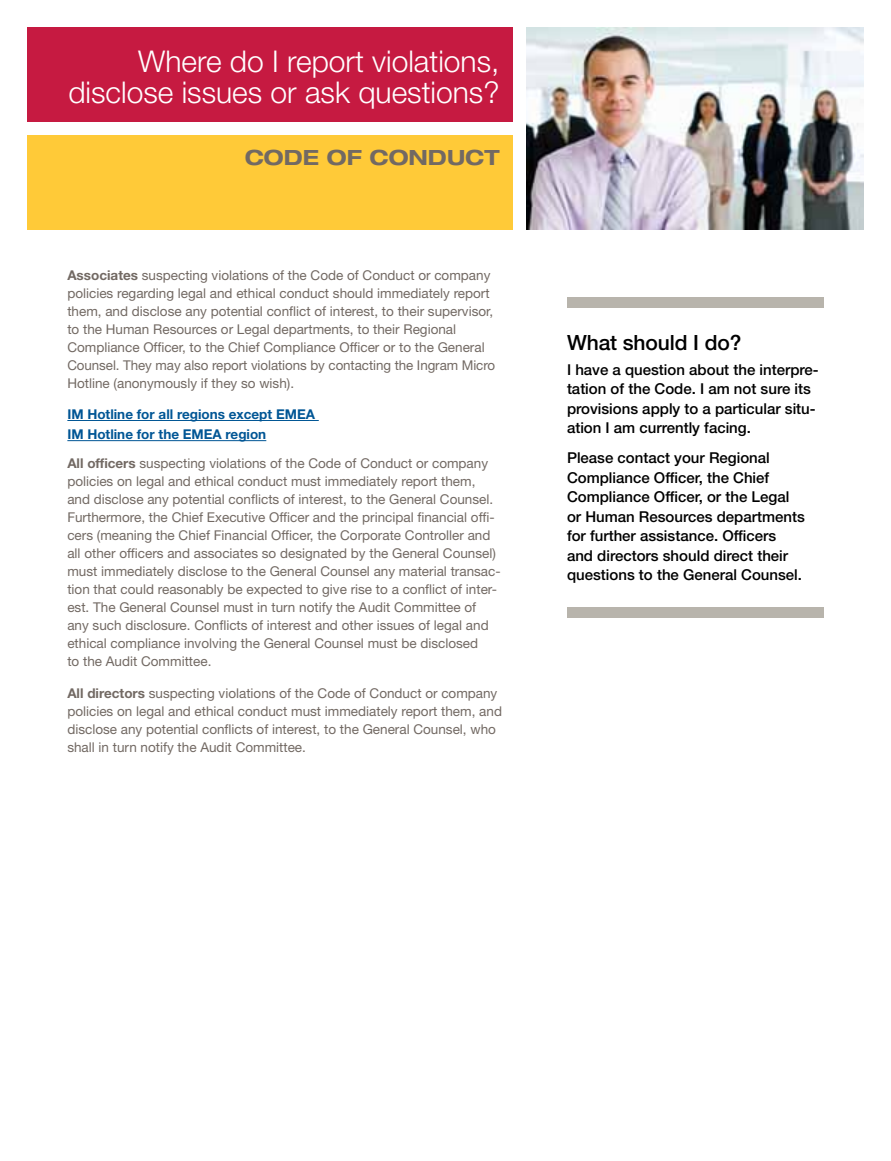
<style>
.page{position:relative;width:891px;height:1161px;background:#fff}
.page>*{position:absolute;margin:0;border:0;box-sizing:border-box;transform-origin:0 0}
.t1{font:300 30px/31.5px "Helvetica Neue LT Std";color:#fff;text-align:right}
.t2{font:500 21px "Helvetica Neue LT Std";letter-spacing:-.005em;color:#000}
.t3{font:700 expanded 21px "Helvetica Neue LT Std";color:#726963}
.t4{font:500 15px/19.5px "Helvetica Neue LT Std";color:#000}
.t5{font:13.5px/18px "Helvetica Neue LT Std";color:#726963}
.t6{font:700 13.5px/20.1px "Helvetica Neue LT Std";color:#005695}
.s1{font-weight:700}
</style>
<div class="page">
<div style="left:27px;top:27px;width:486px;height:95px;background:#c61a41"></div>
<div style="left:27px;top:135px;width:486px;height:95px;background:#ffca38"></div>
<img style="left:526px;top:27px;width:338px;height:203px">
<hr style="left:67px;top:420px;width:252px;height:1px;background:#005695">
<hr style="left:67px;top:440px;width:199px;height:1px;background:#005695">
<div style="left:567px;top:297px;width:257px;height:11px;background:#b8b4ac"></div>
<div style="left:567px;top:607px;width:257px;height:11px;background:#b8b4ac"></div>
<h1 class="t1" style="left:68px;top:45px;width:433px">Where do I report violations, disclose issues or ask questions?</h1>
<h2 class="t3" style="left:245px;top:144px;width:256px">CODE OF CONDUCT</h2>
<p class="t5" style="left:67px;top:266px;width:429px"><span class="s1">Associates</span> suspecting violations of the Code of Conduct or company policies regarding legal and ethical conduct should immediately report them, and disclose any potential conflict of interest, to their supervisor, to the Human Resources or Legal departments, to their Regional Compliance Officer, to the Chief Compliance Officer or to the General Counsel. They may also report violations by contacting the Ingram Micro Hotline (anonymously if they so wish).</p>
<p class="t6" style="left:67px;top:404px;width:249px">IM Hotline for all regions except EMEA<br>IM Hotline for the EMEA region</p>
<p class="t5" style="left:67px;top:454px;width:435px"><span class="s1">All officers</span> suspecting violations of the Code of Conduct or company policies on legal and ethical conduct must immediately report them, and disclose any potential conflicts of interest, to the General Counsel.<br>Furthermore, the Chief Executive Officer and the principal financial offi&shy;cers (meaning the Chief Financial Officer, the Corporate Controller and all other officers and associates so designated by the General Counsel) must immediately disclose to the General Counsel any material transac&shy;tion that could reasonably be expected to give rise to a conflict of inter&shy;est. The General Counsel must in turn notify the Audit Committee of any such disclosure. Conflicts of interest and other issues of legal and ethical compliance involving the General Counsel must be disclosed<br>to the Audit Committee.</p>
<p class="t5" style="left:67px;top:684px;width:436px"><span class="s1">All directors</span> suspecting violations of the Code of Conduct or company policies on legal and ethical conduct must immediately report them, and disclose any potential conflicts of interest, to the General Counsel, who shall in turn notify the Audit Committee.</p>
<h2 class="t2" style="left:567px;top:330px;width:176px">What should I do?</h2>
<p class="t4" style="left:567px;top:359px;width:253px">I have a question about the interpre&shy;tation of the Code. I am not sure its provisions apply to a particular situ&shy;ation I am currently facing.</p>
<p class="t4" style="left:567px;top:448px;width:239px">Please contact your Regional<br>Compliance Officer, the Chief<br>Compliance Officer, or the Legal or Human Resources departments for further assistance. Officers and directors should direct their questions to the General Counsel.</p>
</div>
